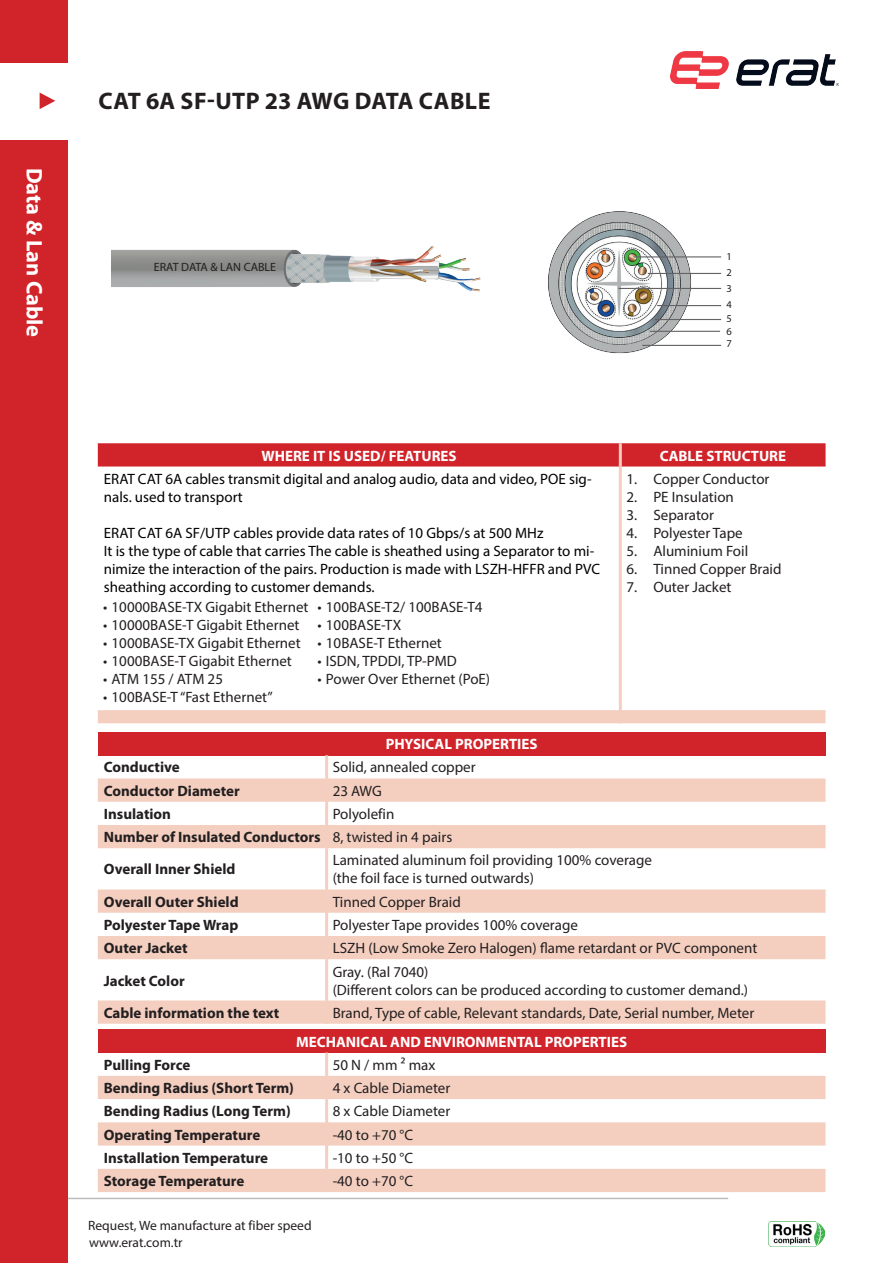
<style>
.page{position:relative;width:893px;height:1263px;background:#fff}
.page>*{position:absolute;margin:0;border:0;box-sizing:border-box;transform-origin:0 0}
.t1{font:700 24px "Myriad Pro";letter-spacing:.015em;color:#231f20}
.t2{font:700 22.5px "Myriad Pro";color:#fff}
.t3{font:15px/18px "Myriad Pro";color:#231f20}
.t4{font:15px/18px "Myriad Pro";color:#000001}
.t5{font:700 15px "Myriad Pro";color:#231f20}
.t6{font:700 15px "Myriad Pro";color:#fff}
.t7{font:13.5px "Myriad Pro";color:#231f20}
.t8{font:12px "Myriad Pro";color:#231f20}
.t9{font:10.5px "Myriad Pro";color:#231f20}
.s1{font-weight:700}
</style>
<div class="page">
<hr style="left:0;top:1198px;width:728px;height:1px;background:#000">
<div style="left:0;top:140px;width:67px;height:1123px;background:#d1232a"></div>
<svg style="left:40px;top:93px;width:15px;height:16px"></svg>
<div style="left:0;top:0;width:67px;height:63px;background:#d1232a"></div>
<img style="left:671px;top:52px;width:168px;height:37px">
<img style="left:111px;top:246px;width:370px;height:46px">
<img style="left:548px;top:211px;width:144px;height:143px">
<hr style="left:633px;top:256px;width:88px;height:1px;background:#636366">
<hr style="left:657px;top:305px;width:64px;height:1px;background:#636366">
<hr style="left:642px;top:345px;width:79px;height:1px;background:#636366">
<hr style="left:650px;top:331px;width:70px;height:1px;background:#636366">
<hr style="left:648px;top:273px;width:73px;height:1px;background:#636366">
<hr style="left:655px;top:319px;width:66px;height:1px;background:#636366">
<hr style="left:618px;top:288px;width:103px;height:1px;background:#636366">
<div style="left:98px;top:443px;width:728px;height:23px;background:#d1232a"></div>
<hr style="left:619px;top:443px;width:3px;height:23px;background:#f4cfc0">
<hr style="left:619px;top:466px;width:3px;height:244px;background:#f4cfc0">
<svg style="left:98px;top:710px;width:728px;height:13px;background:#f4cfc0"></svg>
<div style="left:98px;top:732px;width:728px;height:23px;background:#d1232a"></div>
<svg style="left:98px;top:778px;width:728px;height:246px"></svg>
<hr style="left:325px;top:755px;width:3px;height:23px;background:#f4cfc0">
<hr style="left:325px;top:778px;width:3px;height:24px;background:#f4cfc0">
<hr style="left:325px;top:802px;width:3px;height:23px;background:#f4cfc0">
<hr style="left:325px;top:825px;width:3px;height:23px;background:#f4cfc0">
<hr style="left:325px;top:848px;width:3px;height:41px;background:#f4cfc0">
<hr style="left:325px;top:889px;width:3px;height:24px;background:#f4cfc0">
<hr style="left:325px;top:913px;width:3px;height:23px;background:#f4cfc0">
<hr style="left:325px;top:936px;width:3px;height:23px;background:#f4cfc0">
<hr style="left:325px;top:959px;width:3px;height:41px;background:#f4cfc0">
<hr style="left:325px;top:1000px;width:3px;height:24px;background:#f4cfc0">
<img style="left:768px;top:1221px;width:57px;height:25px">
<div style="left:98px;top:1029px;width:728px;height:23px;background:#d1232a"></div>
<svg style="left:98px;top:1076px;width:728px;height:116px;fill:#f4cfc0"></svg>
<hr style="left:325px;top:1052px;width:3px;height:24px;background:#f4cfc0">
<hr style="left:325px;top:1076px;width:3px;height:23px;background:#f4cfc0">
<hr style="left:325px;top:1099px;width:3px;height:23px;background:#f4cfc0">
<hr style="left:325px;top:1122px;width:3px;height:23px;background:#f4cfc0">
<hr style="left:325px;top:1145px;width:3px;height:24px;background:#f4cfc0">
<hr style="left:325px;top:1169px;width:3px;height:23px;background:#f4cfc0">
<h2 class="t2" style="left:47px;top:168px;width:171px;rotate:90deg">Data &amp; Lan Cable</h2>
<h1 class="t1" style="left:99px;top:88px;width:393px">CAT 6A SF-UTP 23 AWG DATA CABLE</h1>
<p class="t8" style="left:154px;top:259px;width:124px">ERAT DATA &amp; LAN CABLE</p>
<p class="t9" style="left:727px;top:250px;width:7px">1</p>
<p class="t9" style="left:727px;top:266px;width:7px">2</p>
<p class="t9" style="left:727px;top:312px;width:7px">5</p>
<p class="t9" style="left:727px;top:282px;width:7px">3</p>
<p class="t9" style="left:727px;top:298px;width:7px">4</p>
<p class="t9" style="left:727px;top:337px;width:7px">7</p>
<p class="t9" style="left:727px;top:325px;width:7px">6</p>
<p class="t6" style="left:261px;top:447px;width:197px">WHERE IT IS USED/ FEATURES</p>
<p class="t6" style="left:660px;top:447px;width:128px">CABLE STRUCTURE</p>
<p class="t4" style="left:104px;top:469px;width:489px">ERAT CAT 6A cables transmit digital and analog audio, data and video, POE sig&shy;nals. used to transport</p>
<p class="t4" style="left:104px;top:523px;width:498px">ERAT CAT 6A SF/UTP cables provide data rates of 10 Gbps/s at 500 MHz<br>It is the type of cable that carries The cable is sheathed using a Separator to mi&shy;nimize the interaction of the pairs. Production is made with LSZH-HFFR and PVC sheathing according to customer demands.</p>
<p class="t3" style="left:626px;top:469px;width:145px">1. Copper Conductor</p>
<p class="t3" style="left:626px;top:487px;width:109px">2. PE Insulation</p>
<p class="t3" style="left:626px;top:505px;width:89px">3. Separator</p>
<p class="t3" style="left:626px;top:523px;width:118px">4. Polyester Tape</p>
<p class="t3" style="left:626px;top:541px;width:123px">5. Aluminium Foil</p>
<p class="t3" style="left:626px;top:559px;width:157px">6. Tinned Copper Braid</p>
<p class="t3" style="left:626px;top:577px;width:107px">7. Outer Jacket</p>
<p class="t3" style="left:103px;top:597px;width:207px">• 10000BASE-TX Gigabit Ethernet</p>
<p class="t3" style="left:103px;top:615px;width:198px">• 10000BASE-T Gigabit Ethernet</p>
<p class="t3" style="left:103px;top:633px;width:199px">• 1000BASE-TX Gigabit Ethernet</p>
<p class="t3" style="left:103px;top:651px;width:190px">• 1000BASE-T Gigabit Ethernet</p>
<p class="t3" style="left:103px;top:669px;width:121px">• ATM 155 / ATM 25</p>
<p class="t3" style="left:103px;top:687px;width:171px">• 100BASE-T “Fast Ethernet”</p>
<p class="t3" style="left:317px;top:597px;width:167px">• 100BASE-T2/ 100BASE-T4</p>
<p class="t3" style="left:317px;top:615px;width:85px">• 100BASE-TX</p>
<p class="t3" style="left:317px;top:633px;width:126px">• 10BASE-T Ethernet</p>
<p class="t3" style="left:317px;top:651px;width:141px">• ISDN, TPDDI, TP-PMD</p>
<p class="t3" style="left:317px;top:669px;width:174px">• Power Over Ethernet (PoE)</p>
<p class="t6" style="left:386px;top:736px;width:153px">PHYSICAL PROPERTIES</p>
<p class="t5" style="left:104px;top:759px;width:78px">Conductive</p>
<p class="t3" style="left:333px;top:758px;width:145px">Solid, annealed copper</p>
<p class="t5" style="left:104px;top:782px;width:137px">Conductor Diameter</p>
<p class="t3" style="left:333px;top:781px;width:51px">23 AWG</p>
<p class="t5" style="left:104px;top:805px;width:69px">Insulation</p>
<p class="t3" style="left:104px;top:802px;width:350px;line-height:23.2px;text-indent:229px">Polyolefin<br><span class="s1">Number of Insulated Conductors</span> 8, twisted in 4 pairs</p>
<p class="t5" style="left:104px;top:861px;width:133px">Overall Inner Shield</p>
<p class="t3" style="left:333px;top:851px;width:321px">Laminated aluminum foil providing 100% coverage (the foil face is turned outwards)</p>
<p class="t5" style="left:104px;top:893px;width:136px">Overall Outer Shield</p>
<p class="t3" style="left:333px;top:892px;width:130px">Tinned Copper Braid</p>
<p class="t5" style="left:104px;top:916px;width:136px">Polyester Tape Wrap</p>
<p class="t3" style="left:333px;top:916px;width:247px">Polyester Tape provides 100% coverage</p>
<p class="t5" style="left:104px;top:940px;width:85px">Outer Jacket</p>
<p class="t3" style="left:333px;top:939px;width:426px">LSZH (Low Smoke Zero Halogen) flame retardant or PVC component</p>
<p class="t5" style="left:104px;top:972px;width:82px">Jacket Color</p>
<p class="t3" style="left:333px;top:962px;width:417px">Gray. (Ral 7040)<br>(Different colors can be produced according to customer demand.)</p>
<p class="t5" style="left:104px;top:1004px;width:177px">Cable information the text</p>
<p class="t3" style="left:333px;top:1003px;width:423px">Brand, Type of cable, Relevant standards, Date, Serial number, Meter</p>
<p class="t6" style="left:296px;top:1033px;width:333px">MECHANICAL AND ENVIRONMENTAL PROPERTIES</p>
<p class="t5" style="left:104px;top:1056px;width:88px">Pulling Force</p>
<p class="t3" style="left:333px;top:1055px;width:104px">50 N / mm ² max</p>
<p class="t5" style="left:104px;top:1080px;width:192px">Bending Radius (Short Term)</p>
<p class="t3" style="left:333px;top:1079px;width:119px">4 x Cable Diameter</p>
<p class="t5" style="left:104px;top:1103px;width:188px">Bending Radius (Long Term)</p>
<p class="t3" style="left:333px;top:1102px;width:119px">8 x Cable Diameter</p>
<p class="t5" style="left:104px;top:1126px;width:158px">Operating Temperature</p>
<p class="t3" style="left:333px;top:1125px;width:82px">-40 to +70 °C</p>
<p class="t5" style="left:104px;top:1149px;width:166px">Installation Temperature</p>
<p class="t3" style="left:333px;top:1148px;width:82px">-10 to +50 °C</p>
<p class="t5" style="left:104px;top:1173px;width:142px">Storage Temperature</p>
<p class="t3" style="left:333px;top:1172px;width:82px">-40 to +70 °C</p>
<p class="t7" style="left:88px;top:1217px;width:225px">Request, We manufacture at fiber speed</p>
<p class="t7" style="left:89px;top:1234px;width:95px">www.erat.com.tr</p>
</div>
